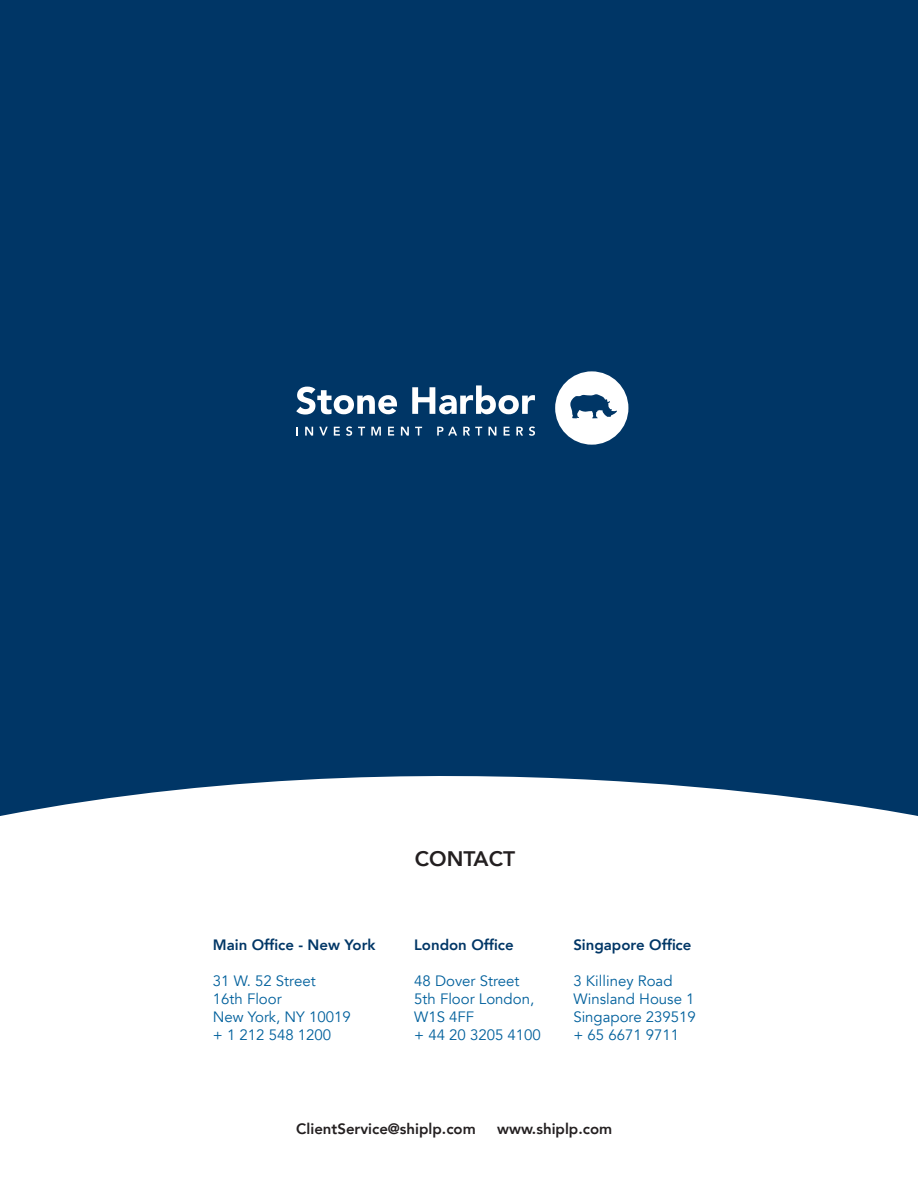
<style>
.page{position:relative;width:918px;height:1188px;background:#fff}
.page>*{position:absolute;margin:0;border:0;box-sizing:border-box;transform-origin:0 0}
.t1{font:800 21px "Avenir";color:#231f20}
.t2{font:15px "Avenir";color:#00609c}
.t3{font:800 15px "Avenir";color:#003666}
.t4{font:800 15px "Avenir";color:#231f20}
</style>
<div class="page">
<div style="left:0;top:0;width:918px;height:816px;background:#003666"></div>
<svg style="left:555px;top:371px;width:73px;height:74px"></svg>
<svg style="left:296px;top:387px;width:101px;height:28px"></svg>
<svg style="left:412px;top:385px;width:123px;height:29px"></svg>
<svg style="left:296px;top:427px;width:2px;height:9px"></svg>
<svg style="left:305px;top:427px;width:8px;height:9px"></svg>
<svg style="left:319px;top:427px;width:9px;height:9px"></svg>
<svg style="left:334px;top:427px;width:6px;height:9px"></svg>
<svg style="left:346px;top:426px;width:6px;height:10px"></svg>
<svg style="left:358px;top:427px;width:7px;height:9px"></svg>
<svg style="left:371px;top:427px;width:10px;height:9px"></svg>
<svg style="left:388px;top:427px;width:6px;height:9px"></svg>
<svg style="left:401px;top:427px;width:8px;height:9px"></svg>
<svg style="left:415px;top:427px;width:7px;height:9px"></svg>
<svg style="left:437px;top:427px;width:20px;height:9px"></svg>
<svg style="left:463px;top:427px;width:19px;height:9px"></svg>
<svg style="left:488px;top:427px;width:8px;height:9px"></svg>
<svg style="left:504px;top:427px;width:6px;height:9px"></svg>
<svg style="left:516px;top:427px;width:7px;height:9px"></svg>
<svg style="left:529px;top:426px;width:6px;height:10px"></svg>
<p class="t3" style="left:213px;top:933px;width:164px">Main Office - New York</p>
<p class="t2" style="left:213px;top:971px;width:104px">31 W. 52 Street</p>
<p class="t2" style="left:213px;top:989px;width:70px">16th Floor</p>
<p class="t2" style="left:213px;top:1007px;width:139px">New York, NY 10019</p>
<p class="t2" style="left:213px;top:1025px;width:120px">+ 1 212 548 1200</p>
<p class="t1" style="left:415px;top:842px;width:102px">CONTACT</p>
<p class="t3" style="left:414px;top:933px;width:101px">London Office</p>
<p class="t2" style="left:414px;top:971px;width:107px">48 Dover Street</p>
<p class="t2" style="left:414px;top:989px;width:122px">5th Floor London,</p>
<p class="t2" style="left:414px;top:1007px;width:62px">W1S 4FF</p>
<p class="t2" style="left:414px;top:1025px;width:128px">+ 44 20 3205 4100</p>
<p class="t3" style="left:573px;top:933px;width:120px">Singapore Office</p>
<p class="t2" style="left:573px;top:971px;width:101px">3 Killiney Road</p>
<p class="t2" style="left:573px;top:989px;width:123px">Winsland House 1</p>
<p class="t2" style="left:573px;top:1007px;width:124px">Singapore 239519</p>
<p class="t2" style="left:573px;top:1025px;width:107px">+ 65 6671 9711</p>
<p class="t4" style="left:296px;top:1117px;width:181px">ClientService@shiplp.com</p>
<p class="t4" style="left:497px;top:1117px;width:116px">www.shiplp.com</p>
</div>
